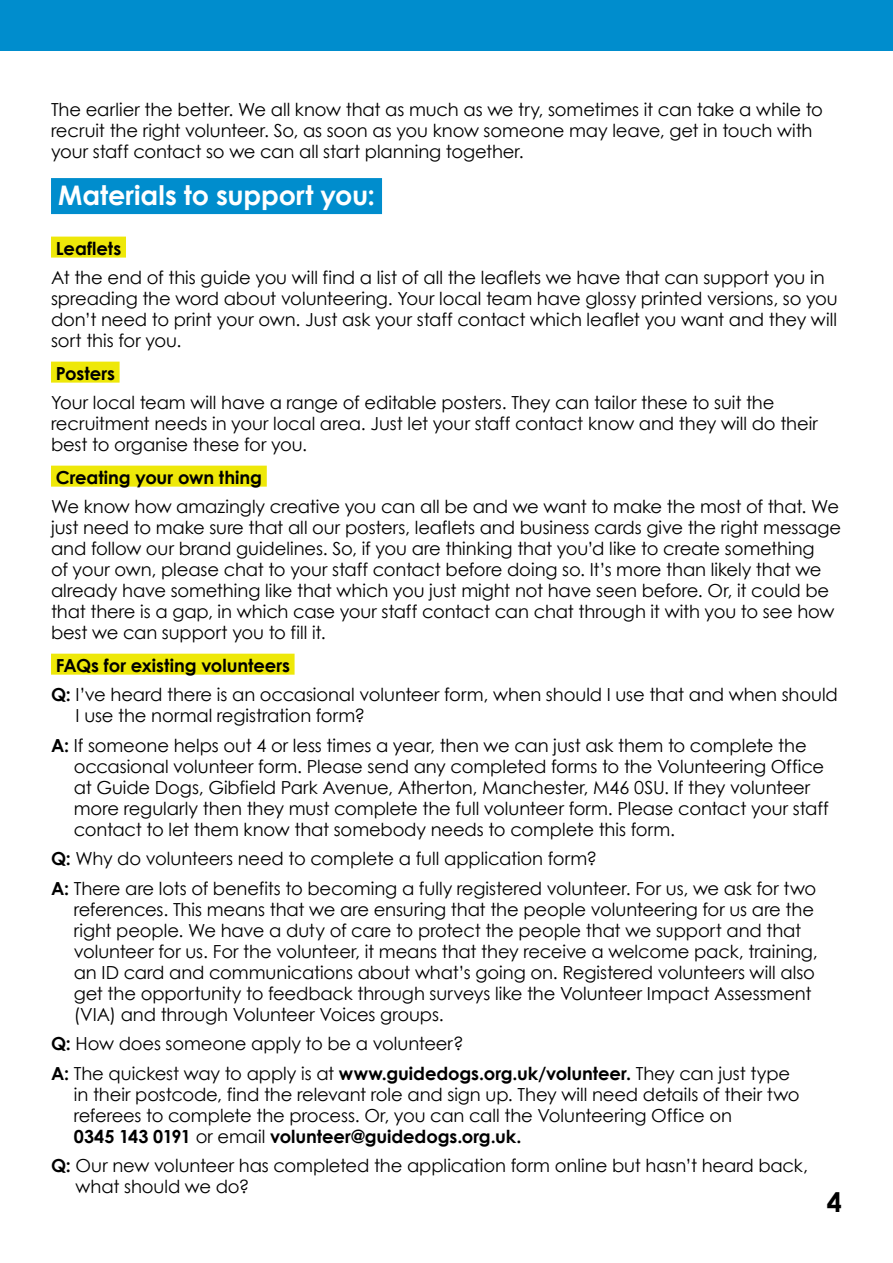
<style>
.page{position:relative;width:893px;height:1263px;background:#fff}
.page>*{position:absolute;margin:0;border:0;box-sizing:border-box;transform-origin:0 0}
.Body{font:700 27px "Century Gothic";letter-spacing:-.005em;color:#fff}
.t1{font:700 27px "Century Gothic";color:#000}
.Body-2{font:18px/21px "Century Gothic";letter-spacing:-.005em;color:#000}
.Body-3{font:700 18px "Century Gothic";letter-spacing:-.005em;color:#000}
.Crosshead{font:700 18px "Century Gothic";color:#000}
.s1{font-weight:700}
</style>
<div class="page">
<div style="left:0;top:0;width:893px;height:51px;background:#008dcd"></div>
<div style="left:51px;top:178px;width:331px;height:36px;background:#008dcd"></div>
<div style="left:51px;top:237px;width:75px;height:21px;background:#eee809"></div>
<div style="left:51px;top:362px;width:69px;height:21px;background:#eee809"></div>
<div style="left:51px;top:466px;width:216px;height:21px;background:#eee809"></div>
<div style="left:51px;top:654px;width:244px;height:21px;background:#eee809"></div>
<p class="Body-2" style="left:51px;top:98px;width:773px">The earlier the better. We all know that as much as we try, sometimes it can take a while to recruit the right volunteer. So, as soon as you know someone may leave, get in touch with your staff contact so we can all start planning together.</p>
<p class="Body" style="left:58px;top:178px;width:318px">Materials to support you:</p>
<p class="Crosshead" style="left:56px;top:237px;width:67px">Leaflets</p>
<p class="Body-2" style="left:51px;top:267px;width:788px">At the end of this guide you will find a list of all the leaflets we have that can support you in spreading the word about volunteering. Your local team have glossy printed versions, so you don’t need to print your own. Just ask your staff contact which leaflet you want and they will sort this for you.</p>
<p class="Body-3" style="left:56px;top:362px;width:61px">Posters</p>
<p class="Body-2" style="left:51px;top:392px;width:768px">Your local team will have a range of editable posters. They can tailor these to suit the recruitment needs in your local area. Just let your staff contact know and they will do their best to organise these for you.</p>
<p class="Body-3" style="left:56px;top:466px;width:208px">Creating your own thing</p>
<p class="Body-2" style="left:51px;top:496px;width:792px">We know how amazingly creative you can all be and we want to make the most of that. We just need to make sure that all our posters, leaflets and business cards give the right message and follow our brand guidelines. So, if you are thinking that you’d like to create something<br>of your own, please chat to your staff contact before doing so. It’s more than likely that we already have something like that which you just might not have seen before. Or, it could be that there is a gap, in which case your staff contact can chat through it with you to see how best we can support you to fill it.</p>
<p class="Body-3" style="left:56px;top:654px;width:236px">FAQs for existing volunteers</p>
<p class="Body-2" style="left:76px;top:684px;width:764px;text-indent:-25px"><span class="s1">Q:</span> I’ve heard there is an occasional volunteer form, when should I use that and when should<br>I use the normal registration form?</p>
<p class="Body-2" style="left:74px;top:734px;width:756px;text-indent:-23px"><span class="s1">A:</span> If someone helps out 4 or less times a year, then we can just ask them to complete the occasional volunteer form. Please send any completed forms to the Volunteering Office at Guide Dogs, Gibfield Park Avenue, Atherton, Manchester, M46 0SU. If they volunteer more regularly then they must complete the full volunteer form. Please contact your staff contact to let them know that somebody needs to complete this form.</p>
<p class="Body-2" style="left:51px;top:848px;width:548px"><span class="s1">Q:</span> Why do volunteers need to complete a full application form?</p>
<p class="Body-2" style="left:74px;top:877px;width:745px;text-indent:-23px"><span class="s1">A:</span> There are lots of benefits to becoming a fully registered volunteer. For us, we ask for two references. This means that we are ensuring that the people volunteering for us are the right people. We have a duty of care to protect the people that we support and that volunteer for us. For the volunteer, it means that they receive a welcome pack, training, an ID card and communications about what’s going on. Registered volunteers will also get the opportunity to feedback through surveys like the Volunteer Impact Assessment (VIA) and through Volunteer Voices groups.</p>
<p class="Body-2" style="left:51px;top:1033px;width:414px"><span class="s1">Q:</span> How does someone apply to be a volunteer?</p>
<p class="Body-2" style="left:74px;top:1062px;width:727px;text-indent:-23px"><span class="s1">A:</span> The quickest way to apply is at <span class="s1">www.guidedogs.org.uk/volunteer.</span> They can just type in their postcode, find the relevant role and sign up. They will need details of their two referees to complete the process. Or, you can call the Volunteering Office on<br><span class="s1">0345 143 0191</span> or email <span class="s1">volunteer@guidedogs.org.uk.</span></p>
<p class="Body-2" style="left:76px;top:1155px;width:734px;text-indent:-25px"><span class="s1">Q:</span> Our new volunteer has completed the application form online but hasn’t heard back, what should we do?</p>
<h1 class="t1" style="left:827px;top:1185px;width:17px">4</h1>
</div>
